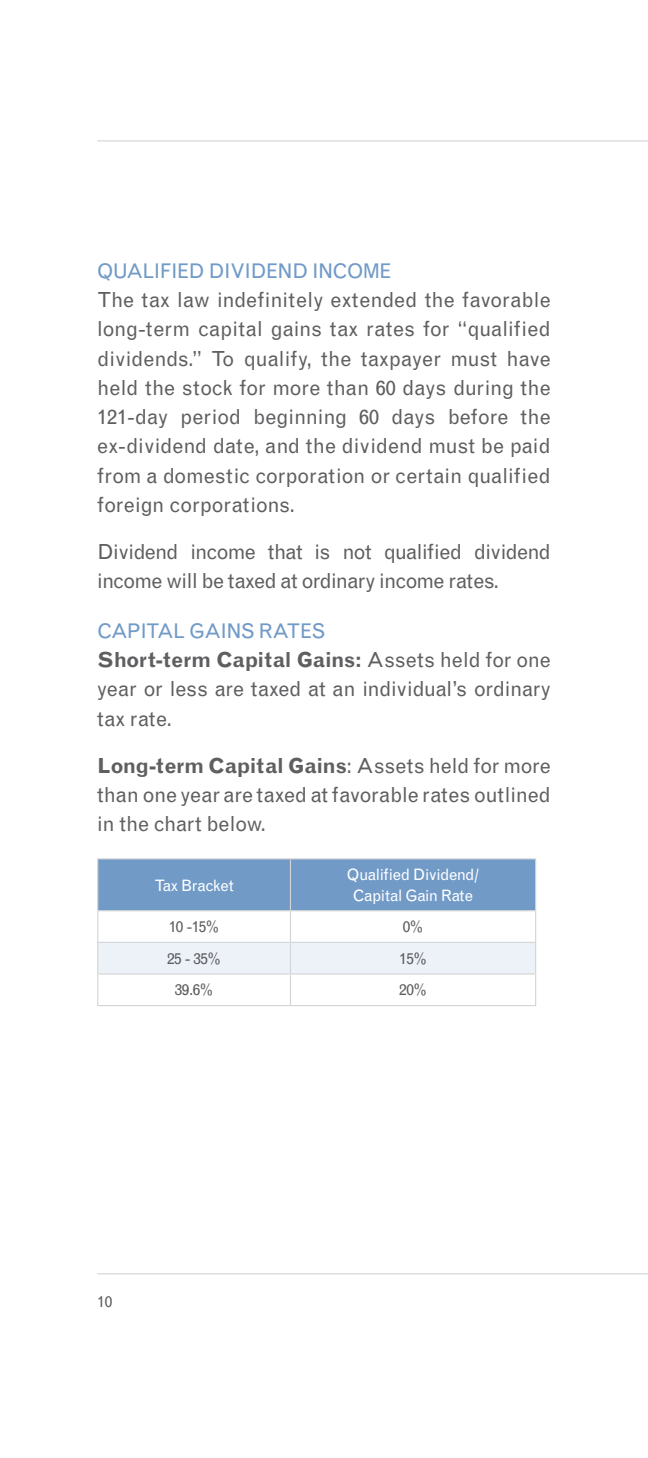
<style>
.page{position:relative;width:648px;height:1458px;background:#fff}
.page>*{position:absolute;margin:0;border:0;box-sizing:border-box;transform-origin:0 0}
.Body_copy{font:20.7px/29.2px "Grotesque MTRJ Corrected";letter-spacing:-.02em;color:#5f5f62;text-align:justify}
.Subhead_1{font:20.25px "Grotesque MTRJ Corrected";letter-spacing:-.03em;color:#719ac7}
.Subhead_1-2{font:20.25px "Grotesque MTRJ Corrected";letter-spacing:-.05em;color:#719ac7}
.Table_header_copy{font:15.75px/20.2px "Grotesque MTRJ Corrected";letter-spacing:-.03em;color:#fff;text-align:center}
.Table_body_copy{font:15.75px "Grotesque MTRJ Corrected";letter-spacing:-.03em;color:#5f5f62}
.s1{font-weight:700}
</style>
<div class="page">
<hr style="left:97px;top:140px;width:551px;height:1px;background:#d3d4d6">
<hr style="left:97px;top:1273px;width:551px;height:1px;background:#d3d4d6">
<div style="left:98px;top:859px;width:437px;height:51px;background:#719ac7"></div>
<svg style="left:98px;top:911px;width:437px;height:94px"></svg>
<div style="left:98px;top:943px;width:437px;height:30px;background:#edf1f8"></div>
<hr style="left:290px;top:859px;width:1px;height:51px;background:#d3d4d6">
<hr style="left:535px;top:859px;width:1px;height:51px;background:#d3d4d6">
<hr style="left:97px;top:910px;width:193px;height:1px;background:#d3d4d6">
<hr style="left:290px;top:910px;width:246px;height:1px;background:#d3d4d6">
<hr style="left:290px;top:911px;width:1px;height:31px;background:#d3d4d6">
<hr style="left:535px;top:911px;width:1px;height:31px;background:#d3d4d6">
<hr style="left:290px;top:943px;width:1px;height:30px;background:#d3d4d6">
<hr style="left:535px;top:943px;width:1px;height:30px;background:#d3d4d6">
<hr style="left:97px;top:973px;width:193px;height:2px;background:#d3d4d6">
<hr style="left:290px;top:973px;width:246px;height:2px;background:#d3d4d6">
<hr style="left:290px;top:975px;width:1px;height:30px;background:#d3d4d6">
<hr style="left:535px;top:975px;width:1px;height:30px;background:#d3d4d6">
<hr style="left:97px;top:858px;width:193px;height:1px;background:#d3d4d6">
<hr style="left:97px;top:859px;width:1px;height:51px;background:#d3d4d6">
<hr style="left:290px;top:858px;width:246px;height:1px;background:#d3d4d6">
<hr style="left:97px;top:911px;width:1px;height:31px;background:#d3d4d6">
<hr style="left:97px;top:942px;width:193px;height:1px;background:#d3d4d6">
<hr style="left:97px;top:943px;width:1px;height:30px;background:#d3d4d6">
<hr style="left:290px;top:942px;width:246px;height:1px;background:#d3d4d6">
<hr style="left:97px;top:975px;width:1px;height:30px;background:#d3d4d6">
<hr style="left:97px;top:1005px;width:193px;height:1px;background:#d3d4d6">
<hr style="left:290px;top:1005px;width:246px;height:1px;background:#d3d4d6">
<p class="Subhead_1" style="left:97px;top:259px;width:296px">QUALIFIED DIVIDEND INCOME</p>
<p class="Body_copy" style="left:97px;top:285px;width:455px">The tax law indefinitely extended the favorable long-term capital gains tax rates for “qualified dividends.” To qualify, the taxpayer must have held the stock for more than 60 days during the 121-day period beginning 60 days before the ex-dividend date, and the dividend must be paid from a domestic corporation or certain qualified foreign corporations.</p>
<p class="Body_copy" style="left:97px;top:537px;width:455px">Dividend income that is not qualified dividend income will be taxed at ordinary income rates.</p>
<p class="Subhead_1-2" style="left:97px;top:619px;width:230px">CAPITAL GAINS RATES</p>
<p class="Body_copy" style="left:97px;top:645px;width:455px"><span class="s1">Short-term Capital Gains:</span> Assets held for one year or less are taxed at an individual’s ordinary tax rate.</p>
<p class="Body_copy" style="left:97px;top:751px;width:455px"><span class="s1">Long-term Capital Gains</span>: Assets held for more than one year are taxed at favorable rates outlined in the chart below.</p>
<p class="Table_header_copy" style="left:154px;top:875px;width:81px">Tax Bracket</p>
<p class="Table_header_copy" style="left:347px;top:865px;width:134px">Qualified Dividend/<br>Capital Gain Rate</p>
<p class="Table_body_copy" style="left:169px;top:918px;width:52px">10 -15%</p>
<p class="Table_body_copy" style="left:403px;top:918px;width:22px">0%</p>
<p class="Table_body_copy" style="left:167px;top:949px;width:55px">25 - 35%</p>
<p class="Table_body_copy" style="left:399px;top:949px;width:29px">15%</p>
<p class="Table_body_copy" style="left:175px;top:981px;width:40px">39.6%</p>
<p class="Table_body_copy" style="left:399px;top:981px;width:29px">20%</p>
<p class="Table_body_copy" style="left:97px;top:1293px;width:17px">10</p>
</div>
